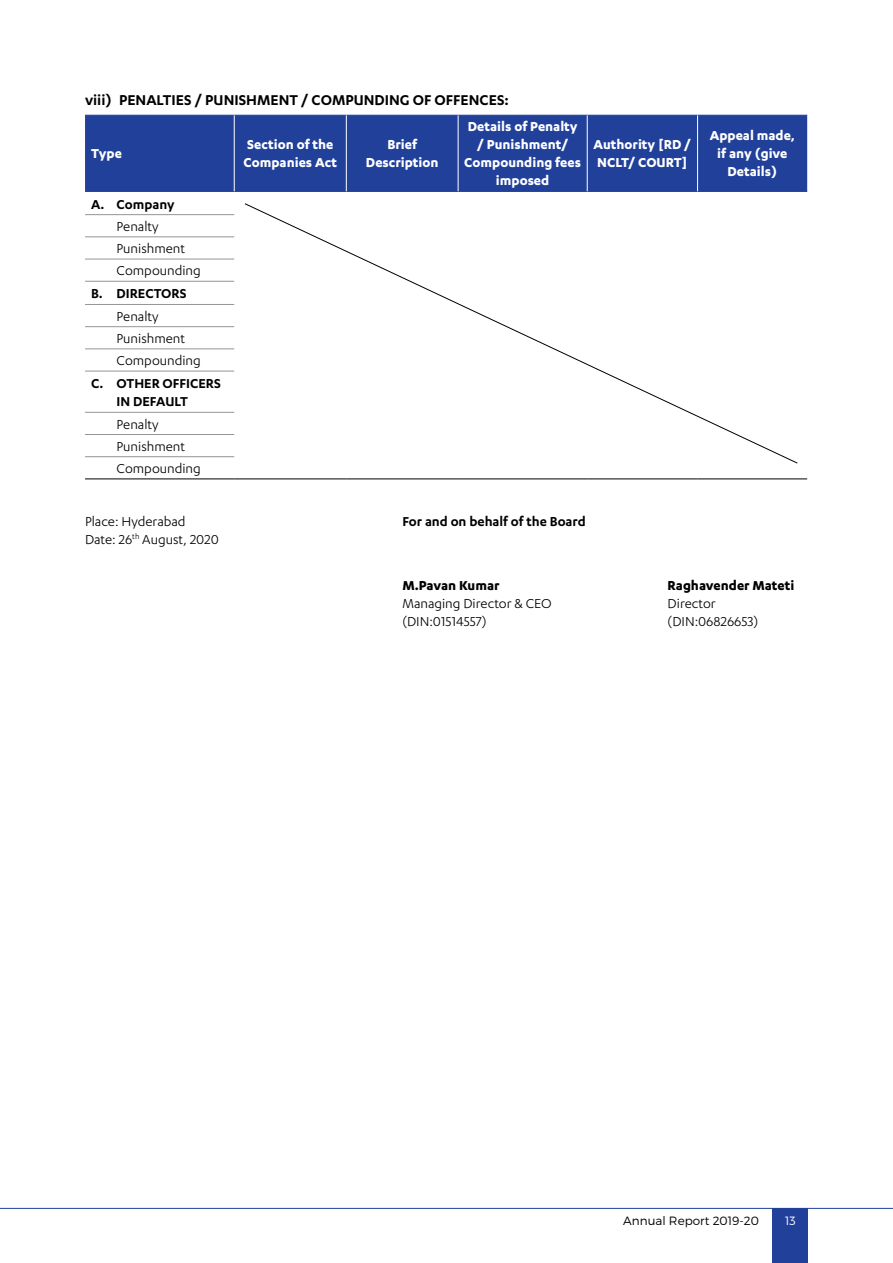
<style>
.page{position:relative;width:893px;height:1263px;background:#fff}
.page>*{position:absolute;margin:0;border:0;box-sizing:border-box;transform-origin:0 0}
.para_1{font:600 16.5px "Karbon";color:#000}
.Table_Text{font:15px "Karbon";color:#000}
.Table_Head{font:700 15px/18px "Karbon";color:#fff;text-align:center}
.Table_Para_1{font:600 15px/18px "Karbon";color:#000;text-align:center}
.Table_Text-2{font:700 15px "Karbon";color:#000}
.Table_Text-3{font:600 15px "Karbon";color:#000}
.t1{font:300 12px "Montserrat";color:#000}
.t2{font:300 12px "Montserrat";color:#fff}
</style>
<div class="page">
<div style="left:85px;top:116px;width:722px;height:75px;background:#21409a"></div>
<hr style="left:85px;top:115px;width:149px;height:1px;background:#21409a">
<hr style="left:234px;top:115px;width:112px;height:1px;background:#21409a">
<hr style="left:346px;top:115px;width:112px;height:1px;background:#21409a">
<hr style="left:458px;top:115px;width:129px;height:1px;background:#21409a">
<hr style="left:587px;top:115px;width:111px;height:1px;background:#21409a">
<hr style="left:698px;top:115px;width:109px;height:1px;background:#21409a">
<hr style="left:85px;top:191px;width:149px;height:1px;background:#21409a">
<hr style="left:234px;top:191px;width:112px;height:1px;background:#21409a">
<hr style="left:346px;top:191px;width:112px;height:1px;background:#21409a">
<hr style="left:458px;top:191px;width:129px;height:1px;background:#21409a">
<hr style="left:587px;top:191px;width:111px;height:1px;background:#21409a">
<hr style="left:698px;top:191px;width:109px;height:1px;background:#21409a">
<hr style="left:234px;top:115px;width:1px;height:76px;background:#fff">
<hr style="left:346px;top:115px;width:1px;height:76px;background:#fff">
<hr style="left:458px;top:115px;width:1px;height:76px;background:#fff">
<hr style="left:587px;top:115px;width:1px;height:76px;background:#fff">
<hr style="left:697px;top:115px;width:1px;height:76px;background:#fff">
<hr style="left:85px;top:214px;width:149px;height:1px;background:#939598">
<hr style="left:85px;top:237px;width:149px;height:1px;background:#939598">
<hr style="left:85px;top:259px;width:149px;height:1px;background:#939598">
<hr style="left:85px;top:281px;width:149px;height:1px;background:#939598">
<hr style="left:85px;top:304px;width:149px;height:1px;background:#939598">
<hr style="left:85px;top:326px;width:149px;height:1px;background:#939598">
<hr style="left:85px;top:349px;width:149px;height:1px;background:#939598">
<hr style="left:85px;top:371px;width:149px;height:1px;background:#939598">
<hr style="left:85px;top:412px;width:149px;height:1px;background:#939598">
<hr style="left:85px;top:434px;width:149px;height:1px;background:#939598">
<hr style="left:85px;top:456px;width:149px;height:1px;background:#939598">
<hr style="left:234px;top:479px;width:112px;height:1px;background:#000">
<hr style="left:346px;top:479px;width:112px;height:1px;background:#000">
<hr style="left:458px;top:479px;width:129px;height:1px;background:#000">
<hr style="left:587px;top:479px;width:111px;height:1px;background:#000">
<hr style="left:698px;top:479px;width:109px;height:1px;background:#000">
<hr style="left:85px;top:479px;width:149px;height:1px;background:#000">
<svg style="left:244px;top:203px;width:554px;height:261px"></svg>
<div style="left:773px;top:1208px;width:35px;height:55px;background:#21409a"></div>
<hr style="left:0;top:1208px;width:893px;height:1px;background:#21409a">
<p class="para_1" style="left:85px;top:90px;width:425px">viii) PENALTIES / PUNISHMENT / COMPUNDING OF OFFENCES:</p>
<p class="Table_Head" style="left:91px;top:144px;width:32px">Type</p>
<p class="Table_Head" style="left:244px;top:135px;width:95px;text-align:left">Section of the<br>Companies Act</p>
<p class="Table_Head" style="left:366px;top:135px;width:74px">Brief<br>Description</p>
<p class="Table_Para_1" style="left:91px;top:195px;width:85px">A. Company</p>
<p class="Table_Text" style="left:117px;top:218px;width:44px">Penalty</p>
<p class="Table_Text" style="left:117px;top:240px;width:70px">Punishment</p>
<p class="Table_Text" style="left:117px;top:262px;width:86px">Compounding</p>
<p class="Table_Para_1" style="left:91px;top:284px;width:97px">B. DIRECTORS</p>
<p class="Table_Text" style="left:117px;top:308px;width:44px">Penalty</p>
<p class="Table_Text" style="left:117px;top:330px;width:70px">Punishment</p>
<p class="Table_Text" style="left:117px;top:352px;width:86px">Compounding</p>
<p class="Table_Para_1" style="left:91px;top:374px;width:131px">C. OTHER OFFICERS<br>IN DEFAULT</p>
<p class="Table_Text" style="left:117px;top:416px;width:44px">Penalty</p>
<p class="Table_Text" style="left:117px;top:438px;width:70px">Punishment</p>
<p class="Table_Text" style="left:117px;top:460px;width:86px">Compounding</p>
<p class="Table_Head" style="left:464px;top:117px;width:118px">Details of Penalty / Punishment/<br>Compounding fees imposed</p>
<p class="Table_Head" style="left:594px;top:135px;width:99px;text-align:left">Authority [RD /<br>NCLT/ COURT]</p>
<p class="Table_Head" style="left:710px;top:126px;width:87px">Appeal made, if any (give<br>Details)</p>
<p class="Table_Text" style="left:85px;top:513px;width:102px">Place: Hyderabad</p>
<p class="Table_Text" style="left:85px;top:531px;width:135px">Date: 26<sup>th</sup> August, 2020</p>
<p class="Table_Text-3" style="left:402px;top:513px;width:185px">For and on behalf of the Board</p>
<p class="Table_Text-2" style="left:402px;top:577px;width:99px">M.Pavan Kumar</p>
<p class="Table_Text" style="left:402px;top:595px;width:151px">Managing Director &amp; CEO</p>
<p class="Table_Text" style="left:402px;top:613px;width:86px">(DIN:01514557)</p>
<p class="Table_Text-2" style="left:668px;top:577px;width:128px">Raghavender Mateti</p>
<p class="Table_Text" style="left:668px;top:595px;width:50px">Director</p>
<p class="Table_Text" style="left:668px;top:613px;width:92px">(DIN:06826653)</p>
<p class="t1" style="left:623px;top:1213px;width:137px">Annual Report 2019-20</p>
<p class="t2" style="left:785px;top:1213px;width:12px">13</p>
</div>
